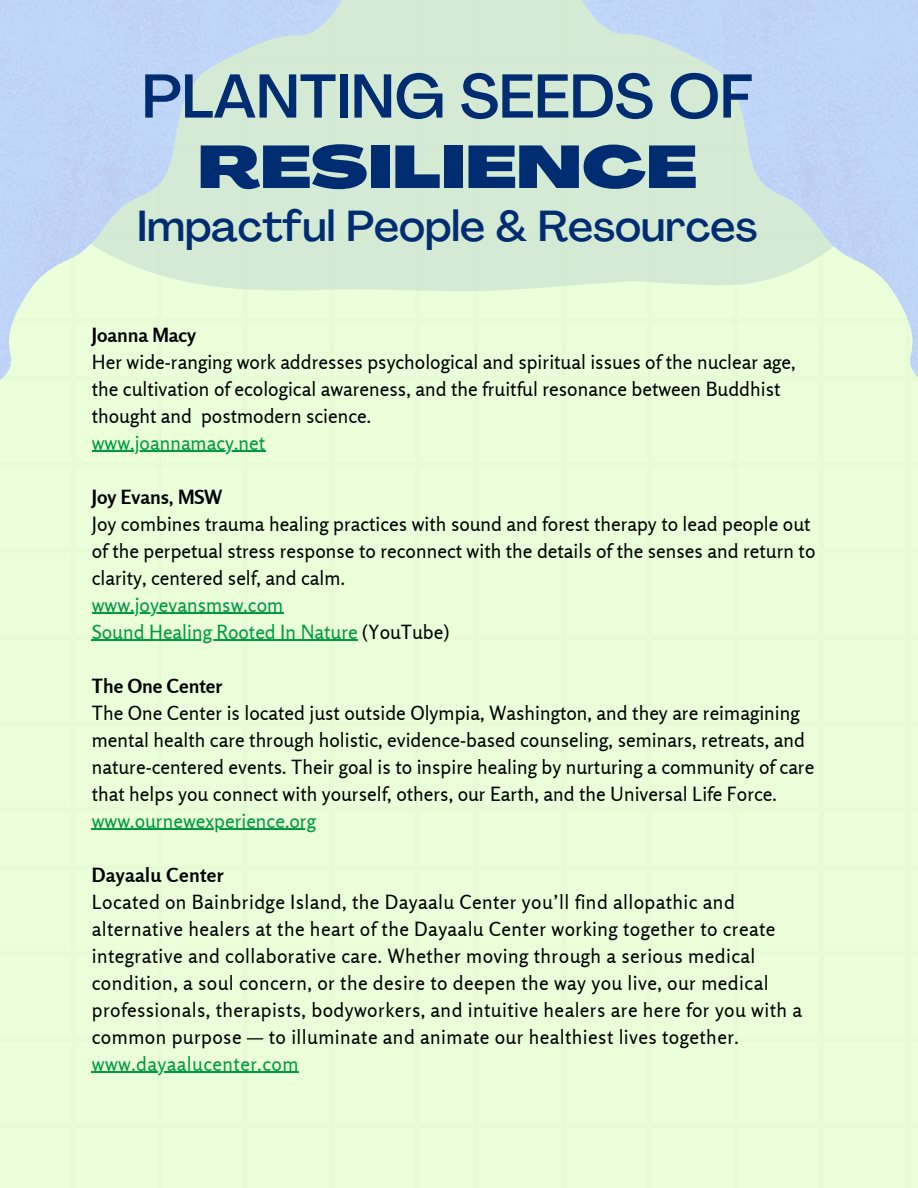
<style>
.page{position:relative;width:918px;height:1188px;background:#ebffdb}
.page>*{position:absolute;margin:0;border:0;box-sizing:border-box;transform-origin:0 0}
.t1{font:500 60.9px "Agrandir";color:#002d72}
.t2{font:900 59.1px "Agrandir Grand";color:#002d72}
.t3{font:500 42.9px "Agrandir";color:#002d72}
.t4{font:19.5px/27px "Rosario";color:#000}
.t5{font:19.5px/27px "Rosario";letter-spacing:.02em;color:#000}
.t6{font:19.5px "Rosario";color:#009a44}
.t7{font:700 19.5px "Rosario";color:#000}
.t8{font:19.5px "Rosario";letter-spacing:.02em;color:#009a44}
.t9{font:700 19.5px "Rosario";letter-spacing:.02em;color:#000}
.s1{color:#000}
</style>
<div class="page">
<div style="left:415px;top:0;width:5px;height:349px;background:#e7fcd6"></div>
<div style="left:0;top:318px;width:447px;height:5px;background:#e7fcd6"></div>
<hr style="left:475px;top:0;width:4px;height:349px;background:#e7fcd6">
<hr style="left:561px;top:0;width:4px;height:349px;background:#e7fcd6">
<div style="left:447px;top:318px;width:471px;height:5px;background:#e7fcd6"></div>
<div style="left:71px;top:350px;width:5px;height:488px;background:#e7fcd6"></div>
<div style="left:157px;top:350px;width:5px;height:488px;background:#e7fcd6"></div>
<div style="left:243px;top:350px;width:5px;height:488px;background:#e7fcd6"></div>
<div style="left:329px;top:350px;width:5px;height:488px;background:#e7fcd6"></div>
<div style="left:415px;top:350px;width:5px;height:488px;background:#e7fcd6"></div>
<div style="left:0;top:376px;width:447px;height:5px;background:#e7fcd6"></div>
<div style="left:0;top:462px;width:447px;height:5px;background:#e7fcd6"></div>
<hr style="left:0;top:549px;width:447px;height:4px;background:#e7fcd6">
<hr style="left:0;top:635px;width:447px;height:4px;background:#e7fcd6">
<div style="left:0;top:721px;width:447px;height:5px;background:#e7fcd6"></div>
<div style="left:0;top:807px;width:447px;height:5px;background:#e7fcd6"></div>
<div style="left:71px;top:838px;width:5px;height:350px;background:#e7fcd6"></div>
<div style="left:157px;top:838px;width:5px;height:350px;background:#e7fcd6"></div>
<div style="left:243px;top:838px;width:5px;height:350px;background:#e7fcd6"></div>
<div style="left:329px;top:838px;width:5px;height:350px;background:#e7fcd6"></div>
<div style="left:415px;top:838px;width:5px;height:350px;background:#e7fcd6"></div>
<div style="left:0;top:865px;width:447px;height:5px;background:#e7fcd6"></div>
<div style="left:0;top:951px;width:447px;height:5px;background:#e7fcd6"></div>
<div style="left:0;top:1037px;width:447px;height:5px;background:#e7fcd6"></div>
<div style="left:0;top:1123px;width:447px;height:5px;background:#e7fcd6"></div>
<hr style="left:475px;top:350px;width:4px;height:488px;background:#e7fcd6">
<hr style="left:561px;top:350px;width:4px;height:488px;background:#e7fcd6">
<div style="left:647px;top:350px;width:5px;height:488px;background:#e7fcd6"></div>
<div style="left:733px;top:350px;width:5px;height:488px;background:#e7fcd6"></div>
<div style="left:819px;top:350px;width:5px;height:488px;background:#e7fcd6"></div>
<div style="left:905px;top:350px;width:5px;height:488px;background:#e7fcd6"></div>
<div style="left:447px;top:376px;width:471px;height:5px;background:#e7fcd6"></div>
<div style="left:447px;top:462px;width:471px;height:5px;background:#e7fcd6"></div>
<hr style="left:447px;top:549px;width:471px;height:4px;background:#e7fcd6">
<hr style="left:447px;top:635px;width:471px;height:4px;background:#e7fcd6">
<div style="left:447px;top:721px;width:471px;height:5px;background:#e7fcd6"></div>
<div style="left:447px;top:807px;width:471px;height:5px;background:#e7fcd6"></div>
<hr style="left:475px;top:838px;width:4px;height:350px;background:#e7fcd6">
<hr style="left:561px;top:838px;width:4px;height:350px;background:#e7fcd6">
<div style="left:647px;top:838px;width:5px;height:350px;background:#e7fcd6"></div>
<div style="left:733px;top:838px;width:5px;height:350px;background:#e7fcd6"></div>
<div style="left:819px;top:838px;width:5px;height:350px;background:#e7fcd6"></div>
<div style="left:905px;top:838px;width:5px;height:350px;background:#e7fcd6"></div>
<div style="left:447px;top:865px;width:471px;height:5px;background:#e7fcd6"></div>
<div style="left:447px;top:951px;width:471px;height:5px;background:#e7fcd6"></div>
<div style="left:447px;top:1037px;width:471px;height:5px;background:#e7fcd6"></div>
<div style="left:447px;top:1123px;width:471px;height:5px;background:#e7fcd6"></div>
<div style="left:344px;top:0;width:235px;height:291px;background:#d4ead4"></div>
<svg style="left:582px;top:0;width:336px;height:377px"></svg>
<svg style="left:0;top:0;width:341px;height:452px"></svg>
<hr style="left:92px;top:451px;width:173px;height:1px;background:#009a44">
<hr style="left:92px;top:613px;width:191px;height:1px;background:#009a44">
<hr style="left:92px;top:640px;width:266px;height:1px;background:#009a44">
<hr style="left:92px;top:829px;width:224px;height:1px;background:#009a44">
<hr style="left:92px;top:1072px;width:207px;height:1px;background:#009a44">
<p class="t1" style="left:142px;top:72px;width:613px">PLANTING SEEDS OF</p>
<p class="t2" style="left:198px;top:144px;width:501px">RESILIENCE</p>
<p class="t3" style="left:137px;top:209px;width:622px">Impactful People &amp; Resources</p>
<p class="t7" style="left:92px;top:323px;width:106px">Joanna Macy</p>
<p class="t4" style="left:92px;top:348px;width:706px">Her wide-ranging work addresses psychological and spiritual issues of the nuclear age, the cultivation of ecological awareness, and the fruitful resonance between Buddhist thought and postmodern science.</p>
<p class="t6" style="left:92px;top:431px;width:175px">www.joannamacy.net</p>
<p class="t7" style="left:92px;top:485px;width:132px">Joy Evans, MSW</p>
<p class="t4" style="left:92px;top:510px;width:725px">Joy combines trauma healing practices with sound and forest therapy to lead people out of the perpetual stress response to reconnect with the details of the senses and return to clarity, centered self, and calm.</p>
<h1 class="t6" style="left:92px;top:593px;width:193px">www.joyevansmsw.com</h1>
<h2 class="t6" style="left:92px;top:620px;width:359px">Sound Healing Rooted In Nature <span class="s1">(YouTube)</span></h2>
<p class="t7" style="left:92px;top:674px;width:132px">The One Center</p>
<h1 class="t4" style="left:92px;top:699px;width:724px">The One Center is located just outside Olympia, Washington, and they are reimagining mental health care through holistic, evidence-based counseling, seminars, retreats, and nature-centered events. Their goal is to inspire healing by nurturing a community of care that helps you connect with yourself, others, our Earth, and the Universal Life Force.</h1>
<p class="t6" style="left:92px;top:809px;width:226px">www.ournewexperience.org</p>
<p class="t9" style="left:92px;top:863px;width:133px">Dayaalu Center</p>
<p class="t5" style="left:92px;top:888px;width:712px">Located on Bainbridge Island, the Dayaalu Center you’ll find allopathic and alternative healers at the heart of the Dayaalu Center working together to create integrative and collaborative care. Whether moving through a serious medical condition, a soul concern, or the desire to deepen the way you live, our medical professionals, therapists, bodyworkers, and intuitive healers are here for you with a common purpose — to illuminate and animate our healthiest lives together.</p>
<p class="t8" style="left:92px;top:1052px;width:208px">www.dayaalucenter.com</p>
</div>
